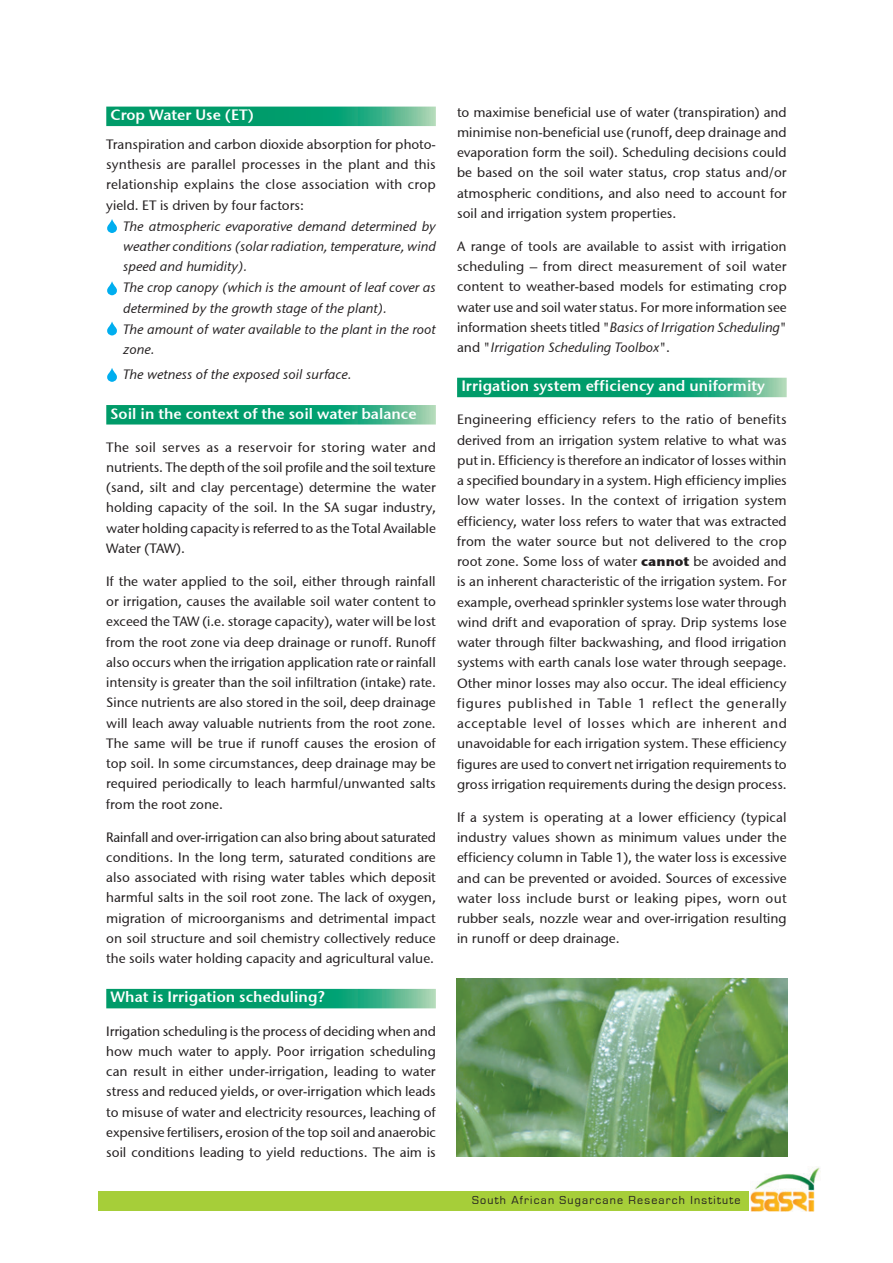
<style>
.page{position:relative;width:893px;height:1263px;background:#fff}
.page>*{position:absolute;margin:0;border:0;box-sizing:border-box;transform-origin:0 0}
.t1{font:15px "Stone Sans Semi ITCTT";color:#fff}
.t2{font:13.5px/20.2px "Stone Sans ITCTT Medium";color:#231f20;text-align:justify}
.t3{font:italic 13.5px/20.5px "Stone Sans ITCTT Medium";color:#231f20}
.t4{font:12px "Eurostile";letter-spacing:.1em;color:#231f20}
.s1{font-style:italic}
.s2{font-family:"Stone Sans ITCTT Bold"}
</style>
<div class="page">
<div style="left:98px;top:1191px;width:650px;height:20px;background:#a6ce39"></div>
<img style="left:750px;top:1167px;width:71px;height:44px">
<svg style="left:106px;top:107px;width:330px;height:19px;fill:#009c6c"></svg>
<svg style="left:106px;top:405px;width:330px;height:19px;fill:#009d6c"></svg>
<svg style="left:106px;top:989px;width:330px;height:19px;fill:#009c6c"></svg>
<svg style="left:457px;top:378px;width:330px;height:19px;fill:#009c6c"></svg>
<img style="left:456px;top:979px;width:331px;height:178px">
<svg style="left:107px;top:219px;width:10px;height:14px"></svg>
<svg style="left:107px;top:281px;width:10px;height:14px"></svg>
<svg style="left:107px;top:321px;width:10px;height:14px"></svg>
<svg style="left:107px;top:368px;width:10px;height:14px"></svg>
<p class="t1" style="left:111px;top:106px;width:145px">Crop Water Use (ET)</p>
<p class="t2" style="left:106px;top:134px;width:331px">Transpiration and carbon dioxide absorption for photo&shy;synthesis are parallel processes in the plant and this relationship explains the close association with crop yield. ET is driven by four factors:</p>
<p class="t3" style="left:123px;top:216px;width:314px">The atmospheric evaporative demand determined by weather conditions (solar radiation, temperature, wind speed and humidity).<br>The crop canopy (which is the amount of leaf cover as determined by the growth stage of the plant).<br>The amount of water available to the plant in the root zone.</p>
<p class="t3" style="left:123px;top:364px;width:230px">The wetness of the exposed soil surface.</p>
<p class="t1" style="left:111px;top:404px;width:308px">Soil in the context of the soil water balance</p>
<p class="t2" style="left:106px;top:437px;width:331px">The soil serves as a reservoir for storing water and nutrients. The depth of the soil profile and the soil texture (sand, silt and clay percentage) determine the water holding capacity of the soil. In the SA sugar industry, water holding capacity is referred to as the Total Available Water (TAW).</p>
<p class="t2" style="left:106px;top:571px;width:331px">If the water applied to the soil, either through rainfall or irrigation, causes the available soil water content to exceed the TAW (i.e. storage capacity), water will be lost from the root zone via deep drainage or runoff. Runoff also occurs when the irrigation application rate or rainfall intensity is greater than the soil infiltration (intake) rate.<br>Since nutrients are also stored in the soil, deep drainage will leach away valuable nutrients from the root zone.<br>The same will be true if runoff causes the erosion of top soil. In some circumstances, deep drainage may be required periodically to leach harmful/unwanted salts from the root zone.</p>
<p class="t2" style="left:106px;top:827px;width:331px">Rainfall and over-irrigation can also bring about saturated conditions. In the long term, saturated conditions are also associated with rising water tables which deposit harmful salts in the soil root zone. The lack of oxygen, migration of microorganisms and detrimental impact on soil structure and soil chemistry collectively reduce the soils water holding capacity and agricultural value.</p>
<p class="t1" style="left:111px;top:988px;width:216px">What is Irrigation scheduling?</p>
<p class="t2" style="left:106px;top:1020px;width:331px">Irrigation scheduling is the process of deciding when and how much water to apply. Poor irrigation scheduling can result in either under-irrigation, leading to water stress and reduced yields, or over-irrigation which leads to misuse of water and electricity resources, leaching of expensive fertilisers, erosion of the top soil and anaerobic soil conditions leading to yield reductions. The aim is</p>
<p class="t2" style="left:457px;top:102px;width:331px">to maximise beneficial use of water (transpiration) and minimise non-beneficial use (runoff, deep drainage and evaporation form the soil). Scheduling decisions could be based on the soil water status, crop status and/or atmospheric conditions, and also need to account for soil and irrigation system properties.</p>
<p class="t2" style="left:457px;top:236px;width:331px">A range of tools are available to assist with irrigation scheduling – from direct measurement of soil water content to weather-based models for estimating crop water use and soil water status. For more information see information sheets titled "<span class="s1">Basics of Irrigation Scheduling</span>" and "<span class="s1">Irrigation Scheduling Toolbox</span>".</p>
<p class="t1" style="left:461px;top:377px;width:305px">Irrigation system efficiency and uniformity</p>
<p class="t2" style="left:457px;top:409px;width:331px">Engineering efficiency refers to the ratio of benefits derived from an irrigation system relative to what was put in. Efficiency is therefore an indicator of losses within a specified boundary in a system. High efficiency implies low water losses. In the context of irrigation system efficiency, water loss refers to water that was extracted from the water source but not delivered to the crop root zone. Some loss of water <span class="s2">cannot</span> be avoided and is an inherent characteristic of the irrigation system. For example, overhead sprinkler systems lose water through wind drift and evaporation of spray. Drip systems lose water through filter backwashing, and flood irrigation systems with earth canals lose water through seepage.<br>Other minor losses may also occur. The ideal efficiency figures published in Table 1 reflect the generally acceptable level of losses which are inherent and unavoidable for each irrigation system. These efficiency figures are used to convert net irrigation requirements to gross irrigation requirements during the design process.</p>
<p class="t2" style="left:457px;top:807px;width:331px">If a system is operating at a lower efficiency (typical industry values shown as minimum values under the efficiency column in Table 1), the water loss is excessive and can be prevented or avoided. Sources of excessive water loss include burst or leaking pipes, worn out rubber seals, nozzle wear and over-irrigation resulting in runoff or deep drainage.</p>
<p class="t4" style="left:472px;top:1194px;width:270px">South African Sugarcane Research Institute</p>
</div>
